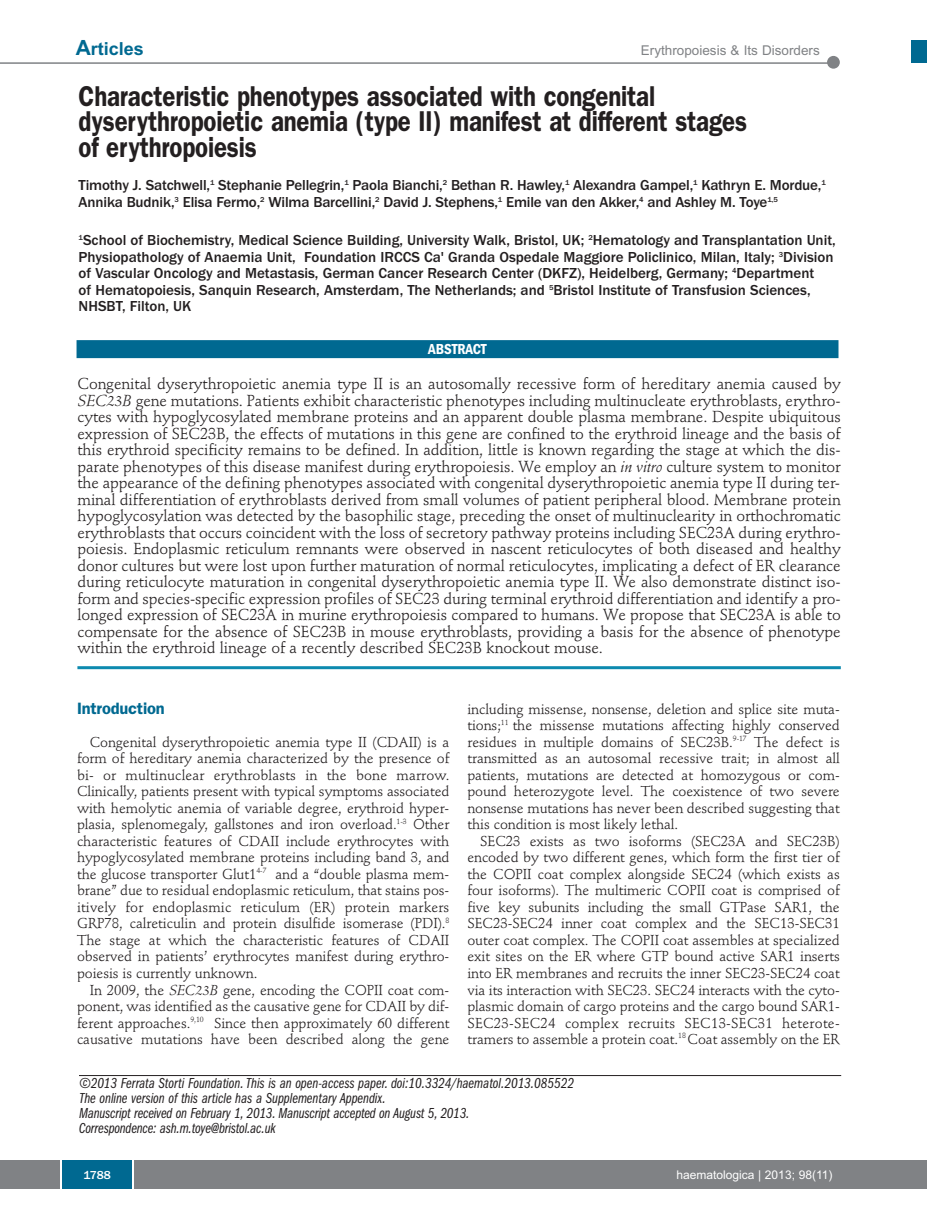
<style>
.page{position:relative;width:927px;height:1225px;background:#fff}
.page>*{position:absolute;margin:0;border:0;box-sizing:border-box;transform-origin:0 0}
.t1{font:600 28.8px/25.5px "Franklin Gothic";letter-spacing:-.005em;color:#231f20;scale:.83 1}
.t2{font:700 18px "Arial";color:#006991}
.t3{font:600 16.5px "Franklin Gothic";letter-spacing:-.01em;color:#006991}
.t4{font:15.75px/16.5px "Stempel Schneidler";letter-spacing:-.005em;color:#231f20;text-align:justify}
.t5{font:500 15px/16.5px "Franklin Gothic";color:#231f20}
.t6{font:15px/15px "Franklin Gothic Book Cmpr Ital";color:#231f20}
.t7{font:600 condensed 15px "Franklin Gothic";letter-spacing:-.005em;color:#fff}
.t8{font:14.25px/16.5px "Stempel Schneidler";letter-spacing:-.005em;color:#231f20;text-align:justify}
.t9{font:13.5px "Arial";color:#808285}
.t10{font:12px "Arial";color:#fff}
.t11{font:500 12px "Franklin Gothic";color:#fff}
.s1{font-size:21px}
.s2{font-style:italic}
</style>
<div class="page">
<div style="left:911px;top:40px;width:16px;height:22px;background:#006991"></div>
<div style="left:910px;top:1160px;width:17px;height:28px;background:#808285"></div>
<hr style="left:0;top:62px;width:833px;height:2px;background:#808285">
<div style="left:827px;top:56px;width:13px;height:13px;background:#808285;border-radius:50%"></div>
<div style="left:0;top:1160px;width:911px;height:28px;background:#808285"></div>
<div style="left:62px;top:1160px;width:71px;height:28px;background:#006991"></div>
<hr style="left:60px;top:1160px;width:2px;height:28px;background:#fff">
<svg style="left:133px;top:1160px;width:1px;height:28px"></svg>
<hr style="left:79px;top:1075px;width:762px;height:1px;background:#231f20">
<hr style="left:77px;top:666px;width:764px;height:3px;background:#0d8aaf">
<div style="left:77px;top:340px;width:761px;height:18px;background:#006991"></div>
<p class="t2" style="left:76px;top:39px;width:70px"><span class="s1">A</span>rticles</p>
<p class="t9" style="left:641px;top:43px;width:180px">Erythropoiesis &amp; Its Disorders</p>
<h1 class="t1" style="left:79px;top:86px;width:807px">Characteristic phenotypes associated with congenital dyserythropoietic anemia (type II) manifest at different stages of erythropoiesis</h1>
<p class="t5" style="left:79px;top:177px;width:749px">Timothy J. Satchwell,<sup>1</sup> Stephanie Pellegrin,<sup>1</sup> Paola Bianchi,<sup>2</sup> Bethan R. Hawley,<sup>1</sup> Alexandra Gampel,<sup>1</sup> Kathryn E. Mordue,<sup>1<br></sup>Annika Budnik,<sup>3</sup> Elisa Fermo,<sup>2</sup> Wilma Barcellini,<sup>2</sup> David J. Stephens,<sup>1</sup> Emile van den Akker,<sup>4</sup> and Ashley M. Toye<sup>1,5</sup></p>
<p class="t5" style="left:79px;top:232px;width:759px"><sup>1</sup>School of Biochemistry, Medical Science Building, University Walk, Bristol, UK; <sup>2</sup>Hematology and Transplantation Unit, Physiopathology of Anaemia Unit, Foundation IRCCS Ca' Granda Ospedale Maggiore Policlinico, Milan, Italy; <sup>3</sup>Division of Vascular Oncology and Metastasis, German Cancer Research Center (DKFZ), Heidelberg, Germany; <sup>4</sup>Department<br>of Hematopoiesis, Sanquin Research, Amsterdam, The Netherlands; and <sup>5</sup>Bristol Institute of Transfusion Sciences, NHSBT, Filton, UK</p>
<p class="t7" style="left:428px;top:344px;width:60px">ABSTRACT</p>
<p class="t4" style="left:77px;top:377px;width:765px">Congenital dyserythropoietic anemia type II is an autosomally recessive form of hereditary anemia caused by <span class="s2">SEC23B</span> gene mutations. Patients exhibit characteristic phenotypes including multinucleate erythroblasts, erythro&shy;cytes with hypoglycosylated membrane proteins and an apparent double plasma membrane. Despite ubiquitous expression of SEC23B, the effects of mutations in this gene are confined to the erythroid lineage and the basis of this erythroid specificity remains to be defined. In addition, little is known regarding the stage at which the dis&shy;parate phenotypes of this disease manifest during erythropoiesis. We employ an <span class="s2">in vitro</span> culture system to monitor the appearance of the defining phenotypes associated with congenital dyserythropoietic anemia type II during ter&shy;minal differentiation of erythroblasts derived from small volumes of patient peripheral blood. Membrane protein hypoglycosylation was detected by the basophilic stage, preceding the onset of multinuclearity in orthochromatic erythroblasts that occurs coincident with the loss of secretory pathway proteins including SEC23A during erythro&shy;poiesis. Endoplasmic reticulum remnants were observed in nascent reticulocytes of both diseased and healthy donor cultures but were lost upon further maturation of normal reticulocytes, implicating a defect of ER clearance during reticulocyte maturation in congenital dyserythropoietic anemia type II. We also demonstrate distinct iso&shy;form and species-specific expression profiles of SEC23 during terminal erythroid differentiation and identify a pro&shy;longed expression of SEC23A in murine erythropoiesis compared to humans. We propose that SEC23A is able to compensate for the absence of SEC23B in mouse erythroblasts, providing a basis for the absence of phenotype within the erythroid lineage of a recently described SEC23B knockout mouse.</p>
<p class="t3" style="left:77px;top:702px;width:89px">Introduction</p>
<p class="t8" style="left:77px;top:735px;width:374px;text-indent:13px">Congenital dyserythropoietic anemia type II (CDAII) is a form of hereditary anemia characterized by the presence of bi- or multinuclear erythroblasts in the bone marrow.<br>Clinically, patients present with typical symptoms associated with hemolytic anemia of variable degree, erythroid hyper&shy;plasia, splenomegaly, gallstones and iron overload.<sup>1-3</sup> Other characteristic features of CDAII include erythrocytes with hypoglycosylated membrane proteins including band 3, and the glucose transporter Glut1<sup>4-7</sup> and a “double plasma mem&shy;brane” due to residual endoplasmic reticulum, that stains pos&shy;itively for endoplasmic reticulum (ER) protein markers GRP78, calreticulin and protein disulfide isomerase (PDI).<sup>8<br></sup>The stage at which the characteristic features of CDAII observed in patients’ erythrocytes manifest during erythro&shy;poiesis is currently unknown.</p>
<p class="t8" style="left:77px;top:982px;width:374px;text-indent:13px">In 2009, the <span class="s2">SEC23B</span> gene, encoding the COPII coat com&shy;ponent, was identified as the causative gene for CDAII by dif&shy;ferent approaches.<sup>9,10</sup> Since then approximately 60 different causative mutations have been described along the gene</p>
<p class="t8" style="left:467px;top:702px;width:374px">including missense, nonsense, deletion and splice site muta&shy;tions;<sup>11</sup> the missense mutations affecting highly conserved residues in multiple domains of SEC23B.<sup>9-17</sup> The defect is transmitted as an autosomal recessive trait; in almost all patients, mutations are detected at homozygous or com&shy;pound heterozygote level. The coexistence of two severe nonsense mutations has never been described suggesting that this condition is most likely lethal.</p>
<p class="t8" style="left:467px;top:834px;width:374px;text-indent:13px">SEC23 exists as two isoforms (SEC23A and SEC23B) encoded by two different genes, which form the first tier of the COPII coat complex alongside SEC24 (which exists as four isoforms). The multimeric COPII coat is comprised of five key subunits including the small GTPase SAR1, the SEC23-SEC24 inner coat complex and the SEC13-SEC31 outer coat complex. The COPII coat assembles at specialized exit sites on the ER where GTP bound active SAR1 inserts into ER membranes and recruits the inner SEC23-SEC24 coat via its interaction with SEC23. SEC24 interacts with the cyto&shy;plasmic domain of cargo proteins and the cargo bound SAR1- SEC23-SEC24 complex recruits SEC13-SEC31 heterote&shy;tramers to assemble a protein coat.<sup>18</sup> Coat assembly on the ER</p>
<p class="t6" style="left:79px;top:1077px;width:497px">©2013 Ferrata Storti Foundation.This is an open-access paper. doi:10.3324/haematol.2013.085522<br>The online version of this article has a Supplementary Appendix.<br>Manuscript received on February 1, 2013. Manuscript accepted on August 5, 2013.<br>Correspondence: ash.m.toye@bristol.ac.uk</p>
<p class="t11" style="left:84px;top:1167px;width:29px">1788</p>
<p class="t10" style="left:676px;top:1167px;width:157px">haematologica | 2013; 98(11)</p>
</div>
